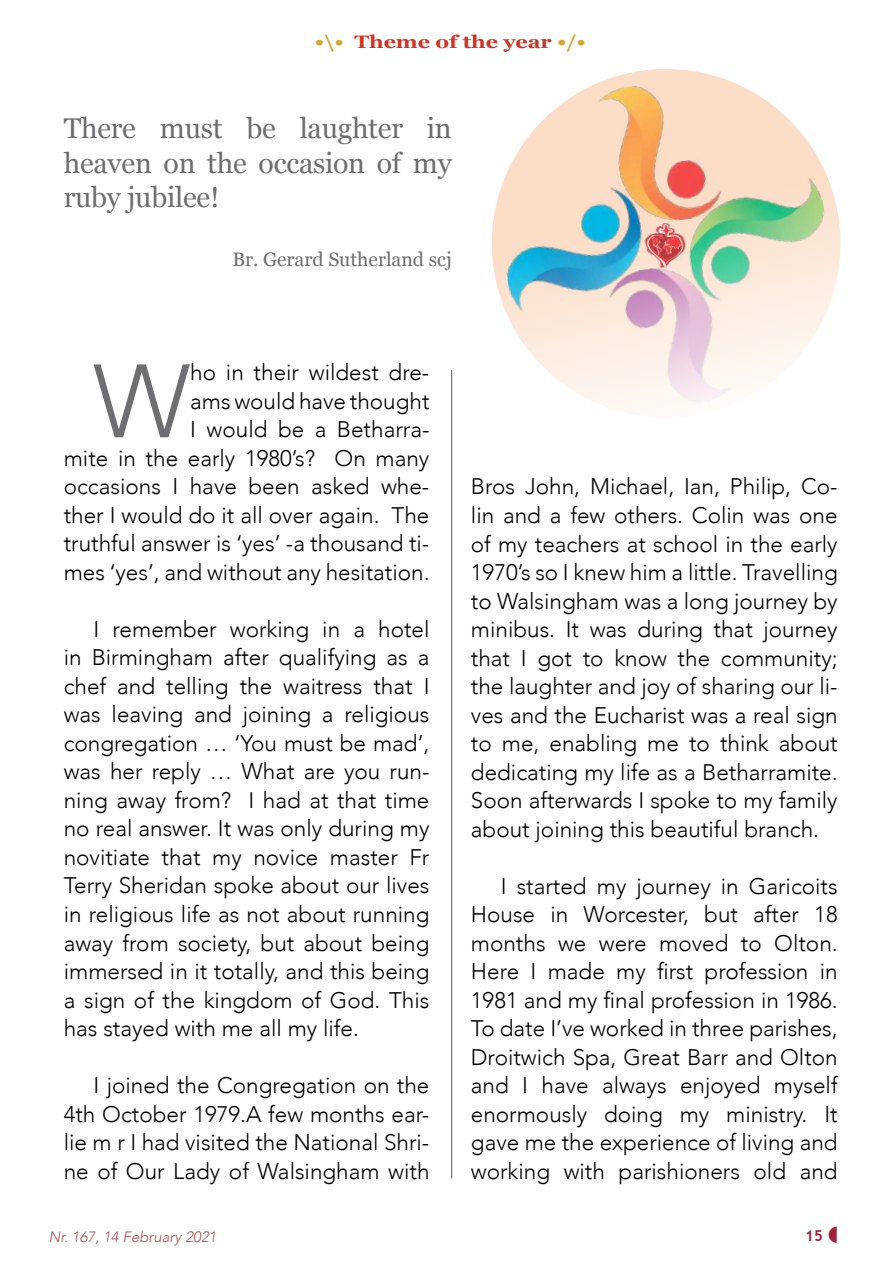
<style>
.page{position:relative;width:893px;height:1263px;background:#fff}
.page>*{position:absolute;margin:0;border:0;box-sizing:border-box;transform-origin:0 0}
.t1{font:300 103.05px "Avenir";color:#6d6e71}
.t2{font:28.5px/34.5px "Georgia";letter-spacing:-.01em;color:#6d6e71;text-align:justify}
.t3{font:300 22.5px/28.5px "Avenir";color:#000;text-align:justify}
.t4{font:19.5px "Georgia";color:#6d6e71}
.t5{font:700 18px "Georgia";letter-spacing:-.005em;color:#d23123;scale:1.2 1}
.t6{font:italic 300 15px "Avenir";color:#b14e52}
.t7{font:700 15px "Trebuchet MS";color:#a2203a}
.s1{color:#d3a832}
</style>
<div class="page">
<hr style="left:451px;top:370px;width:1px;height:808px;background:#58595b">
<svg style="left:492px;top:69px;width:349px;height:217px"></svg>
<img style="left:497px;top:75px;width:338px;height:339px">
<img style="left:642px;top:221px;width:47px;height:47px">
<p class="t5" style="left:315px;top:28px;width:227px"><span class="s1">•\•</span> Theme of the year <span class="s1">•/•</span></p>
<p class="t2" style="left:64px;top:110px;width:389px">There must be laughter in heaven on the occasion of my ruby jubilee!</p>
<p class="t4" style="left:232px;top:245px;width:221px">Br. Gerard Sutherland scj</p>
<p class="t3" style="left:64px;top:358px;width:367px;text-align:right">ho in their wildest dre-<br>ams would have thought<br>I would be a Betharra-<br>mite in the early 1980’s? On many occasions I have been asked whe&shy;ther I would do it all over again. The truthful answer is ‘yes’ -a thousand ti&shy;mes ‘yes’, and without any hesitation.</p>
<p class="t3" style="left:64px;top:615px;width:367px;text-indent:30px">I remember working in a hotel in Birmingham after qualifying as a chef and telling the waitress that I was leaving and joining a religious congregation … ‘You must be mad’, was her reply … What are you run&shy;ning away from? I had at that time no real answer. It was only during my novitiate that my novice master Fr Terry Sheridan spoke about our lives in religious life as not about running away from society, but about being immersed in it totally, and this being a sign of the kingdom of God. This has stayed with me all my life.</p>
<p class="t3" style="left:64px;top:1071px;width:367px;text-indent:30px">I joined the Congregation on the 4th October 1979.A few months ear&shy;lie m r I had visited the National Shri&shy;ne of Our Lady of Walsingham with</p>
<h1 class="t1" style="left:93px;top:341px;width:99px">W</h1>
<p class="t3" style="left:471px;top:472px;width:368px">Bros John, Michael, Ian, Philip, Co&shy;lin and a few others. Colin was one of my teachers at school in the early 1970’s so I knew him a little. Travelling to Walsingham was a long journey by minibus. It was during that journey that I got to know the community; the laughter and joy of sharing our li&shy;ves and the Eucharist was a real sign to me, enabling me to think about dedicating my life as a Betharramite.<br>Soon afterwards I spoke to my family about joining this beautiful branch.</p>
<p class="t3" style="left:471px;top:872px;width:368px;text-indent:30px">I started my journey in Garicoits House in Worcester, but after 18 months we were moved to Olton.<br>Here I made my first profession in 1981 and my final profession in 1986.<br>To date I’ve worked in three parishes, Droitwich Spa, Great Barr and Olton and I have always enjoyed myself enormously doing my ministry. It gave me the experience of living and working with parishioners old and</p>
<p class="t6" style="left:49px;top:1228px;width:169px">Nr. 167, 14 February 2021</p>
<p class="t7" style="left:805px;top:1226px;width:19px">15</p>
</div>
